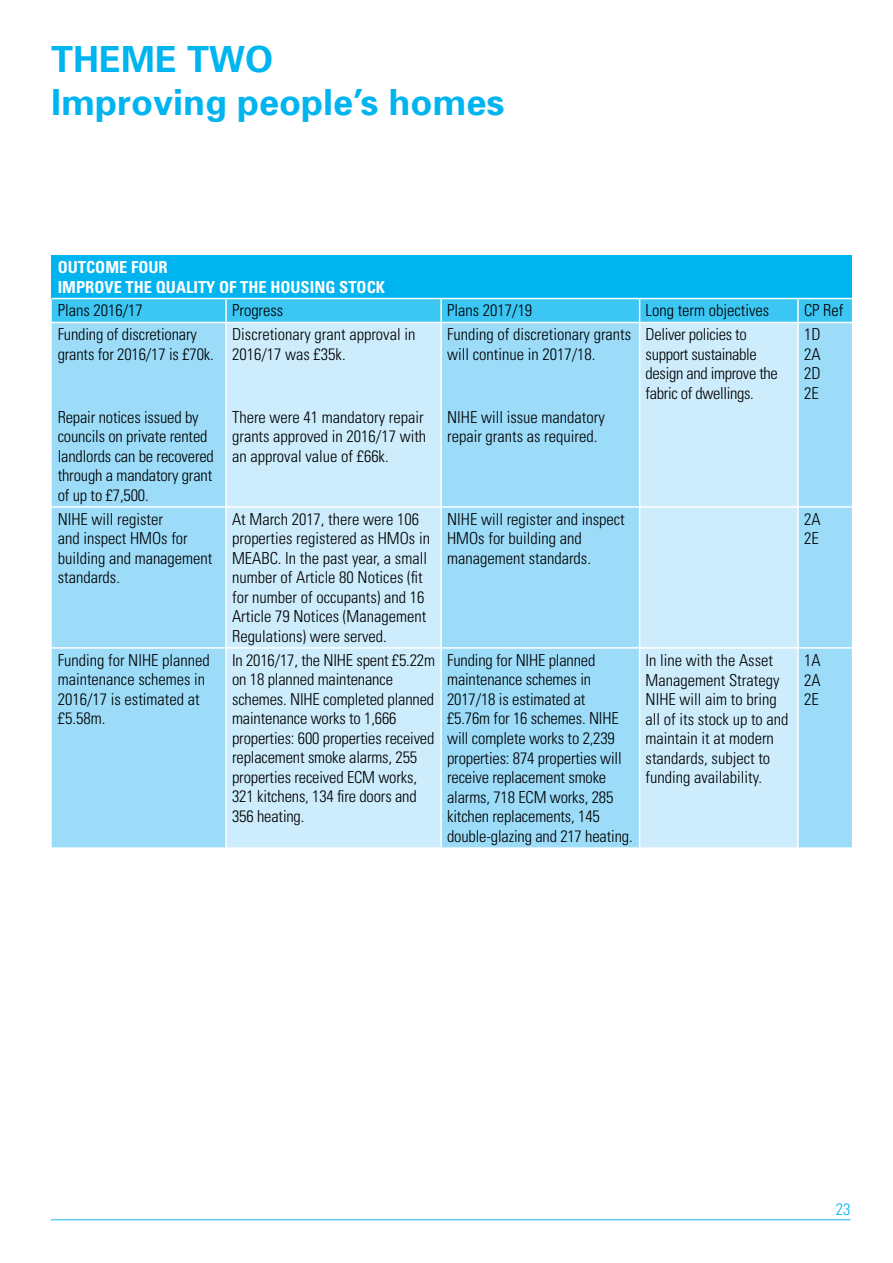
<style>
.page{position:relative;width:893px;height:1263px;background:#fff}
.page>*{position:absolute;margin:0;border:0;box-sizing:border-box;transform-origin:0 0}
.H_Head{font:700 36px/43.2px "Univers";color:#00b4f0}
.P_Body{font:300 condensed 16.5px/19.5px "Univers";color:#000}
.P_Body-2{font:300 condensed 16.5px/19.5px "Univers";letter-spacing:-.02em;color:#000}
.P_White_sub_head{font:700 condensed 16.5px/19.5px "Univers";color:#fff}
.t1{font:300 condensed 16.5px "Univers";color:#00b4f0}
</style>
<div class="page">
<hr style="left:51px;top:1219px;width:799px;height:1px;background:#63cdf6">
<div style="left:52px;top:255px;width:800px;height:43px;background:#00b4f0"></div>
<div style="left:52px;top:323px;width:173px;height:524px;background:#9cdcf9"></div>
<div style="left:227px;top:323px;width:213px;height:524px;background:#cdecfc"></div>
<div style="left:442px;top:323px;width:410px;height:524px;background:#9cdcf9"></div>
<div style="left:640px;top:323px;width:157px;height:524px;background:#cdecfc"></div>
<svg style="left:52px;top:298px;width:800px;height:24px;background:#47c9f4"></svg>
<hr style="left:798px;top:298px;width:54px;height:1px;background:#fff">
<hr style="left:797px;top:299px;width:2px;height:23px;background:#fff">
<hr style="left:639px;top:323px;width:1px;height:82px;background:#fff">
<hr style="left:797px;top:323px;width:2px;height:82px;background:#fff">
<hr style="left:639px;top:405px;width:1px;height:101px;background:#fff">
<hr style="left:797px;top:405px;width:2px;height:101px;background:#fff">
<hr style="left:639px;top:508px;width:1px;height:139px;background:#fff">
<hr style="left:797px;top:508px;width:2px;height:139px;background:#fff">
<hr style="left:639px;top:649px;width:1px;height:198px;background:#fff">
<hr style="left:797px;top:649px;width:2px;height:198px;background:#fff">
<hr style="left:52px;top:506px;width:174px;height:2px;background:#fff">
<hr style="left:226px;top:506px;width:215px;height:2px;background:#fff">
<hr style="left:441px;top:506px;width:199px;height:2px;background:#fff">
<hr style="left:640px;top:506px;width:158px;height:2px;background:#fff">
<hr style="left:798px;top:506px;width:54px;height:2px;background:#fff">
<hr style="left:52px;top:647px;width:174px;height:2px;background:#fff">
<hr style="left:226px;top:647px;width:215px;height:2px;background:#fff">
<hr style="left:441px;top:647px;width:199px;height:2px;background:#fff">
<hr style="left:640px;top:647px;width:158px;height:2px;background:#fff">
<hr style="left:798px;top:647px;width:54px;height:2px;background:#fff">
<p class="H_Head" style="left:51px;top:36px;width:455px">THEME TWO<br>Improving people’s homes</p>
<p class="P_White_sub_head" style="left:58px;top:257px;width:329px">OUTCOME FOUR<br>IMPROVE THE QUALITY OF THE HOUSING STOCK</p>
<p class="P_Body" style="left:58px;top:301px;width:87px">Plans 2016/17</p>
<p class="P_Body" style="left:232px;top:301px;width:53px">Progress</p>
<p class="P_Body" style="left:447px;top:301px;width:87px">Plans 2017/19</p>
<p class="P_Body" style="left:646px;top:301px;width:125px">Long term objectives</p>
<p class="P_Body" style="left:804px;top:301px;width:41px">CP Ref</p>
<p class="P_Body" style="left:58px;top:325px;width:158px">Funding of discretionary grants for 2016/17 is £70k.</p>
<p class="P_Body" style="left:232px;top:325px;width:185px">Discretionary grant approval in<br>2016/17 was £35k.</p>
<p class="P_Body" style="left:447px;top:325px;width:186px">Funding of discretionary grants will continue in 2017/18.</p>
<p class="P_Body-2" style="left:646px;top:325px;width:134px">Deliver policies to support sustainable design and improve the fabric of dwellings.</p>
<p class="P_Body" style="left:804px;top:325px;width:18px;text-align:justify">1D 2A 2D 2E</p>
<p class="P_Body" style="left:58px;top:407px;width:158px">Repair notices issued by councils on private rented landlords can be recovered through a mandatory grant of up to £7,500.</p>
<p class="P_Body" style="left:232px;top:407px;width:196px">There were 41 mandatory repair grants approved in 2016/17 with an approval value of £66k.</p>
<p class="P_Body" style="left:447px;top:407px;width:159px">NIHE will issue mandatory repair grants as required.</p>
<p class="P_Body" style="left:58px;top:509px;width:156px">NIHE will register<br>and inspect HMOs for building and management standards.</p>
<p class="P_Body" style="left:232px;top:509px;width:199px">At March 2017, there were 106 properties registered as HMOs in<br>MEABC. In the past year, a small number of Article 80 Notices (fit for number of occupants) and 16<br>Article 79 Notices (Management<br>Regulations) were served.</p>
<p class="P_Body" style="left:447px;top:509px;width:179px">NIHE will register and inspect<br>HMOs for building and management standards.</p>
<p class="P_Body" style="left:804px;top:509px;width:18px">2A<br>2E</p>
<p class="P_Body" style="left:58px;top:650px;width:154px">Funding for NIHE planned maintenance schemes in<br>2016/17 is estimated at £5.58m.</p>
<p class="P_Body" style="left:232px;top:650px;width:204px">In 2016/17, the NIHE spent £5.22m on 18 planned maintenance schemes. NIHE completed planned maintenance works to 1,666 properties: 600 properties received replacement smoke alarms, 255 properties received ECM works,<br>321 kitchens, 134 fire doors and<br>356 heating.</p>
<p class="P_Body" style="left:447px;top:650px;width:187px">Funding for NIHE planned maintenance schemes in<br>2017/18 is estimated at £5.76m for 16 schemes. NIHE will complete works to 2,239 properties: 874 properties will receive replacement smoke alarms, 718 ECM works, 285 kitchen replacements, 145 double-glazing and 217 heating.</p>
<p class="P_Body" style="left:646px;top:650px;width:144px">In line with the Asset<br>Management Strategy<br>NIHE will aim to bring all of its stock up to and maintain it at modern standards, subject to funding availability.</p>
<p class="P_Body" style="left:804px;top:650px;width:18px;text-align:justify">1A 2A 2E</p>
<p class="t1" style="left:836px;top:1199px;width:16px">23</p>
</div>
